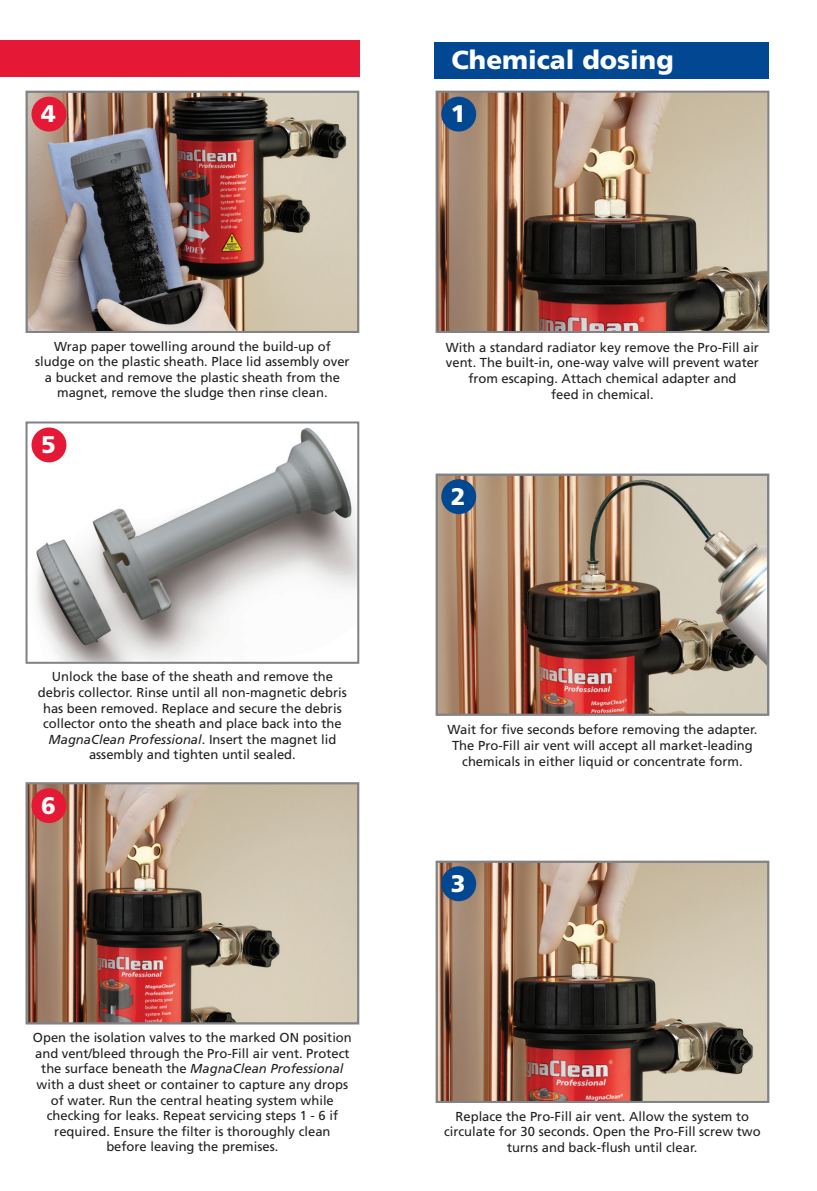
<style>
.page{position:relative;width:817px;height:1191px;background:#fff}
.page>*{position:absolute;margin:0;border:0;box-sizing:border-box;transform-origin:0 0}
.t1{font:900 26px "Frutiger";color:#fff}
.t2{font:900 24px "Frutiger";color:#fff}
.t3{font:13px/15.6px "Frutiger";color:#231f20;text-align:center}
.s1{font-style:italic}
</style>
<div class="page">
<div style="left:0;top:40px;width:359px;height:36px;background:#e51836"></div>
<div style="left:434px;top:42px;width:335px;height:37px;background:#024791"></div>
<img style="left:29px;top:786px;width:326px;height:234px">
<div style="left:25px;top:782px;width:334px;height:242px;border:2px solid #808285"></div>
<div style="left:31px;top:788px;width:35px;height:35px;background:#e51836;border-radius:50%"></div>
<img style="left:35px;top:427px;width:321px;height:234px">
<div style="left:25px;top:421px;width:334px;height:243px;border:2px solid #808285"></div>
<div style="left:31px;top:427px;width:35px;height:35px;background:#e51836;border-radius:50%"></div>
<img style="left:29px;top:95px;width:326px;height:234px">
<div style="left:25px;top:91px;width:334px;height:242px;border:2px solid #808285"></div>
<div style="left:31px;top:97px;width:35px;height:35px;background:#e51836;border-radius:50%"></div>
<img style="left:438px;top:94px;width:328px;height:236px">
<div style="left:435px;top:91px;width:334px;height:242px;border:2px solid #808285"></div>
<div style="left:441px;top:97px;width:35px;height:35px;background:#024791;border-radius:50%"></div>
<img style="left:439px;top:477px;width:326px;height:235px">
<div style="left:435px;top:473px;width:334px;height:243px;border:2px solid #808285"></div>
<div style="left:441px;top:479px;width:35px;height:35px;background:#024791;border-radius:50%"></div>
<img style="left:439px;top:864px;width:326px;height:234px">
<div style="left:435px;top:860px;width:334px;height:242px;border:2px solid #808285"></div>
<div style="left:441px;top:866px;width:35px;height:35px;background:#024791;border-radius:50%"></div>
<p class="t2" style="left:41px;top:99px;width:16px">4</p>
<p class="t3" style="left:35px;top:338px;width:316px">Wrap paper towelling around the build-up of sludge on the plastic sheath. Place lid assembly over a bucket and remove the plastic sheath from the magnet, remove the sludge then rinse clean.</p>
<p class="t2" style="left:41px;top:430px;width:16px">5</p>
<p class="t3" style="left:38px;top:669px;width:310px">Unlock the base of the sheath and remove the debris collector. Rinse until all non-magnetic debris has been removed. Replace and secure the debris collector onto the sheath and place back into the <span class="s1">MagnaClean Professional</span>. Insert the magnet lid assembly and tighten until sealed.</p>
<p class="t2" style="left:41px;top:791px;width:16px">6</p>
<p class="t3" style="left:33px;top:1029px;width:320px">Open the isolation valves to the marked ON position and vent/bleed through the Pro-Fill air vent. Protect the surface beneath the <span class="s1">MagnaClean Professional </span>with a dust sheet or container to capture any drops of water. Run the central heating system while checking for leaks. Repeat servicing steps 1 - 6 if required. Ensure the filter is thoroughly clean before leaving the premises.</p>
<p class="t1" style="left:451px;top:44px;width:223px">Chemical dosing</p>
<p class="t2" style="left:451px;top:99px;width:16px">1</p>
<p class="t3" style="left:446px;top:339px;width:314px">With a standard radiator key remove the Pro-Fill air vent. The built-in, one-way valve will prevent water from escaping. Attach chemical adapter and</p>
<p class="t3" style="left:551px;top:386px;width:104px">feed in chemical.</p>
<p class="t2" style="left:451px;top:482px;width:16px">2</p>
<p class="t3" style="left:447px;top:722px;width:311px">Wait for five seconds before removing the adapter.</p>
<p class="t3" style="left:452px;top:737px;width:302px">The Pro-Fill air vent will accept all market-leading chemicals in either liquid or concentrate form.</p>
<p class="t2" style="left:451px;top:869px;width:16px">3</p>
<p class="t3" style="left:444px;top:1108px;width:318px">Replace the Pro-Fill air vent. Allow the system to circulate for 30 seconds. Open the Pro-Fill screw two turns and back-flush until clear.</p>
</div>
